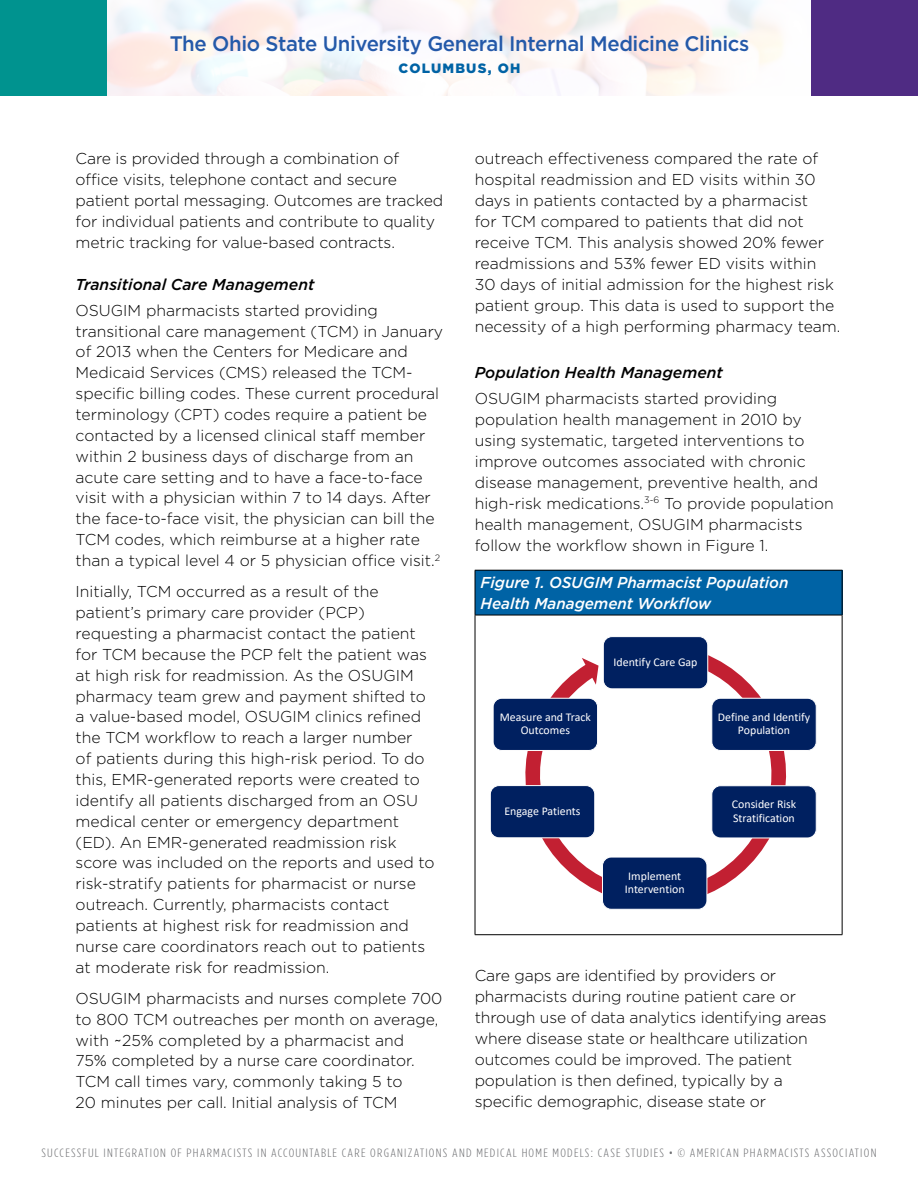
<style>
.page{position:relative;width:918px;height:1188px;background:#fff}
.page>*{position:absolute;margin:0;border:0;box-sizing:border-box;transform-origin:0 0}
.t1{font:500 21px "Gotham";letter-spacing:-.02em;color:#2459a9}
.t2{font:300 15.75px/20.9px "Gotham";color:#000}
.t3{font:italic 500 15.75px/21px "Gotham";letter-spacing:-.005em;color:#fff}
.t4{font:italic 500 15.75px "Gotham";color:#000}
.t5{font:900 13.5px "Gotham";letter-spacing:.09em;color:#0063a5}
.t6{font:300 12px "Gotham Condensed";letter-spacing:.09em;color:#6d6e71;scale:1.15 1}
.t7{font:11.85px/13.5px "Calibri";color:#fff;text-align:center}
.s1{font-size:18px}
</style>
<div class="page">
<img style="left:106px;top:0;width:706px;height:96px">
<div style="left:812px;top:0;width:106px;height:96px;background:#4f2b83"></div>
<div style="left:0;top:0;width:106px;height:96px;background:#00938f"></div>
<div style="left:475px;top:570px;width:367px;height:45px;background:#0063a5"></div>
<hr style="left:475px;top:570px;width:367px;height:1px;background:#000">
<hr style="left:475px;top:570px;width:1px;height:45px;background:#000">
<hr style="left:842px;top:570px;width:1px;height:45px;background:#000">
<hr style="left:475px;top:615px;width:367px;height:1px;background:#000">
<hr style="left:475px;top:615px;width:1px;height:319px;background:#000">
<hr style="left:842px;top:615px;width:1px;height:319px;background:#000">
<hr style="left:475px;top:934px;width:367px;height:1px;background:#000">
<svg style="left:525px;top:655px;width:262px;height:253px"></svg>
<div style="left:603px;top:637px;width:105px;height:52px;background:#002060;border-radius:9px"></div>
<div style="left:603px;top:636px;width:105px;height:53px;border:1px solid #fff;border-radius:9px"></div>
<div style="left:712px;top:698px;width:104px;height:52px;background:#002060;border-radius:9px"></div>
<div style="left:711px;top:698px;width:106px;height:53px;border:1px solid #fff;border-radius:9px"></div>
<div style="left:712px;top:786px;width:104px;height:52px;background:#002060;border-radius:9px"></div>
<div style="left:711px;top:785px;width:106px;height:53px;border:1px solid #fff;border-radius:9px"></div>
<div style="left:602px;top:857px;width:105px;height:52px;background:#002060;border-radius:9px"></div>
<div style="left:602px;top:857px;width:105px;height:53px;border:1px solid #fff;border-radius:9px"></div>
<div style="left:490px;top:786px;width:105px;height:52px;background:#002060;border-radius:9px"></div>
<div style="left:490px;top:785px;width:105px;height:53px;border:1px solid #fff;border-radius:9px"></div>
<div style="left:493px;top:698px;width:105px;height:52px;background:#002060;border-radius:9px"></div>
<div style="left:493px;top:698px;width:105px;height:53px;border:1px solid #fff;border-radius:9px"></div>
<h1 class="t1" style="left:170px;top:29px;width:581px">The Ohio State University General Internal Medicine Clinics</h1>
<p class="t5" style="left:399px;top:60px;width:123px">COLUMBUS, OH</p>
<p class="t2" style="left:76px;top:148px;width:369px">Care is provided through a combination of office visits, telephone contact and secure patient portal messaging. Outcomes are tracked for individual patients and contribute to quality metric tracking for value-based contracts.</p>
<p class="t4" style="left:76px;top:274px;width:240px">Transitional Care Management</p>
<p class="t2" style="left:76px;top:300px;width:369px">OSUGIM pharmacists started providing transitional care management (TCM) in January of 2013 when the Centers for Medicare and Medicaid Services (CMS) released the TCM&shy;specific billing codes. These current procedural terminology (CPT) codes require a patient be contacted by a licensed clinical staff member within 2 business days of discharge from an acute care setting and to have a face-to-face visit with a physician within 7 to 14 days. After the face-to-face visit, the physician can bill the TCM codes, which reimburse at a higher rate than a typical level 4 or 5 physician office visit.<sup>2</sup></p>
<p class="t2" style="left:76px;top:581px;width:361px">Initially, TCM occurred as a result of the patient’s primary care provider (PCP) requesting a pharmacist contact the patient for TCM because the PCP felt the patient was at high risk for readmission. As the OSUGIM pharmacy team grew and payment shifted to a value-based model, OSUGIM clinics refined the TCM workflow to reach a larger number<br>of patients during this high-risk period. To do this, EMR-generated reports were created to identify all patients discharged from an OSU medical center or emergency department (ED). An EMR-generated readmission risk score was included on the reports and used to risk-stratify patients for pharmacist or nurse outreach. Currently, pharmacists contact patients at highest risk for readmission and nurse care coordinators reach out to patients at moderate risk for readmission.</p>
<p class="t2" style="left:76px;top:988px;width:368px">OSUGIM pharmacists and nurses complete 700 to 800 TCM outreaches per month on average, with <span class="s1">~</span>25% completed by a pharmacist and<br>75% completed by a nurse care coordinator.<br>TCM call times vary, commonly taking 5 to<br>20 minutes per call. Initial analysis of TCM</p>
<p class="t2" style="left:475px;top:148px;width:367px">outreach effectiveness compared the rate of hospital readmission and ED visits within 30 days in patients contacted by a pharmacist<br>for TCM compared to patients that did not receive TCM. This analysis showed 20% fewer readmissions and 53% fewer ED visits within 30 days of initial admission for the highest risk patient group. This data is used to support the necessity of a high performing pharmacy team.</p>
<p class="t4" style="left:475px;top:362px;width:250px">Population Health Management</p>
<p class="t2" style="left:475px;top:387px;width:361px">OSUGIM pharmacists started providing population health management in 2010 by using systematic, targeted interventions to improve outcomes associated with chronic disease management, preventive health, and high-risk medications.<sup>3-6</sup> To provide population health management, OSUGIM pharmacists follow the workflow shown in Figure 1.</p>
<p class="t3" style="left:481px;top:572px;width:309px">Figure 1. OSUGIM Pharmacist Population<br>Health Management Workflow</p>
<p class="t7" style="left:500px;top:710px;width:93px">Measure and Track<br>Outcomes</p>
<p class="t7" style="left:614px;top:655px;width:85px">Identify Care Gap</p>
<p class="t7" style="left:718px;top:710px;width:94px">Define and Identify<br>Population</p>
<p class="t7" style="left:505px;top:804px;width:78px">Engage Patients</p>
<p class="t7" style="left:625px;top:869px;width:61px;text-align:left">Implement<br>Intervention</p>
<p class="t7" style="left:732px;top:797px;width:66px;text-align:left">Consider Risk<br>Stratification</p>
<p class="t2" style="left:475px;top:965px;width:353px">Care gaps are identified by providers or pharmacists during routine patient care or through use of data analytics identifying areas where disease state or healthcare utilization outcomes could be improved. The patient population is then defined, typically by a specific demographic, disease state or</p>
<p class="t6" style="left:41px;top:1147px;width:728px">SUCCESSFUL INTEGRATION OF PHARMACISTS IN ACCOUNTABLE CARE ORGANIZATIONS AND MEDICAL HOME MODELS: CASE STUDIES • © AMERICAN PHARMACISTS ASSOCIATION</p>
</div>
